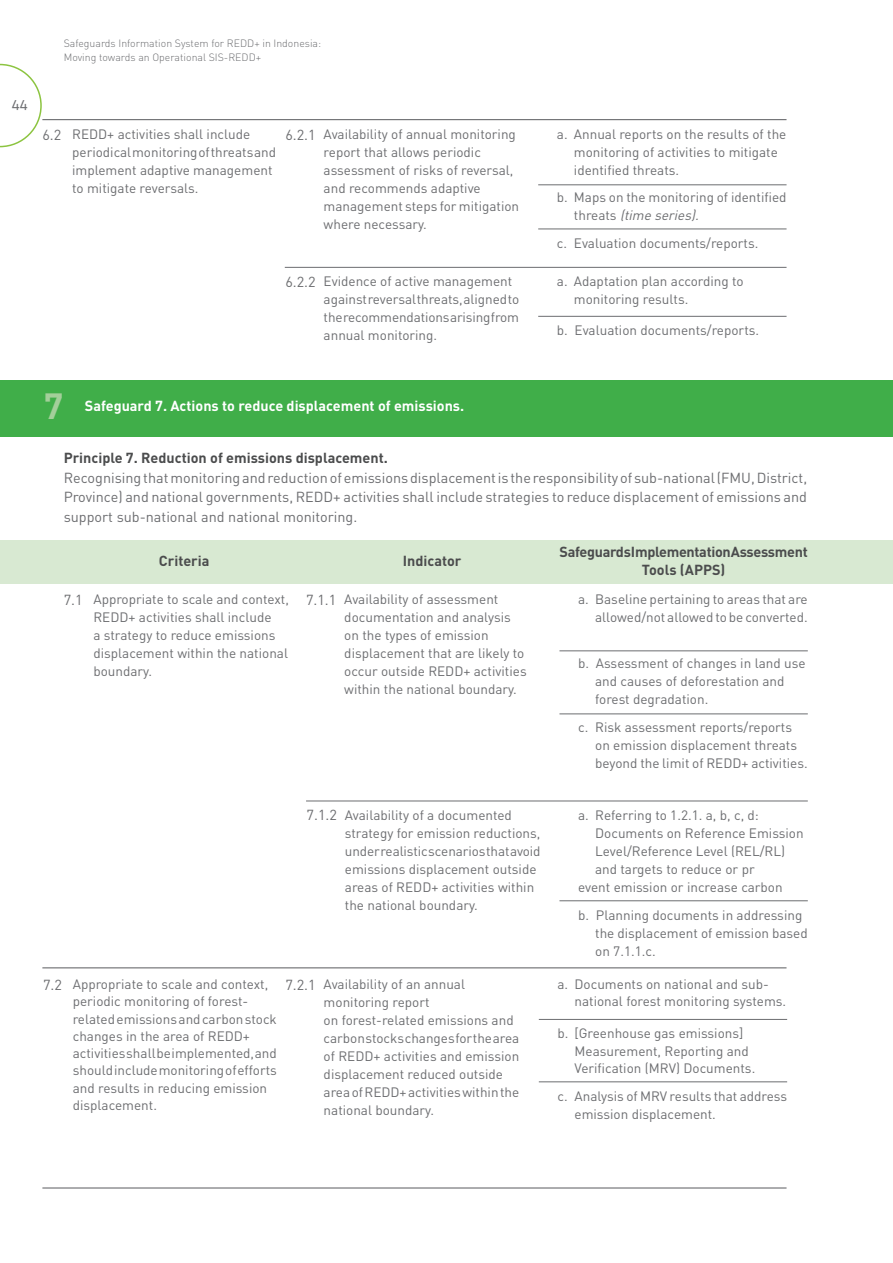
<style>
.page{position:relative;width:893px;height:1263px;background:#fff}
.page>*{position:absolute;margin:0;border:0;box-sizing:border-box;transform-origin:0 0}
.t1{font:700 36px "DIN Pro";color:#a3cf9a}
.t2{font:15px "Titillium Maps 29 L 400 wt";color:#6c6d70}
.t3{font:14.4px/19.5px "DIN Pro";color:#6c6d70;text-align:justify}
.t4{font:700 14.4px "DIN Pro";color:#4b4c4d}
.t5{font:700 14.4px "DIN Pro";color:#fff}
.t6{font:700 14.4px/18px "DIN Pro";letter-spacing:-.02em;color:#4b4c4d;text-align:center}
.t7{font:13.5px/18px "DIN Pro";color:#6c6d70}
.t8{font:300 10.5px/13.5px "DIN Pro";color:#6c6d70}
.s1{font-size:14.4px}
.s2{font-style:italic}
</style>
<div class="page">
<svg style="left:0;top:64px;width:42px;height:83px"></svg>
<hr style="left:42px;top:119px;width:744px;height:1px;background:#6c6d70">
<hr style="left:538px;top:185px;width:248px;height:1px;background:#6c6d70">
<hr style="left:538px;top:316px;width:248px;height:1px;background:#6c6d70">
<hr style="left:538px;top:229px;width:248px;height:1px;background:#6c6d70">
<hr style="left:285px;top:267px;width:501px;height:1px;background:#6c6d70">
<hr style="left:559px;top:900px;width:249px;height:1px;background:#6c6d70">
<hr style="left:306px;top:801px;width:502px;height:1px;background:#6c6d70">
<div style="left:0;top:540px;width:892px;height:44px;background:#d8e9d2"></div>
<div style="left:0;top:380px;width:893px;height:56px;background:#40ae49"></div>
<hr style="left:559px;top:651px;width:249px;height:1px;background:#6c6d70">
<hr style="left:559px;top:714px;width:249px;height:1px;background:#6c6d70">
<hr style="left:539px;top:1019px;width:248px;height:1px;background:#6c6d70">
<hr style="left:539px;top:1081px;width:248px;height:1px;background:#6c6d70">
<hr style="left:42px;top:967px;width:744px;height:1px;background:#6c6d70">
<hr style="left:42px;top:1187px;width:744px;height:1px;background:#6c6d70">
<p class="t2" style="left:12px;top:94px;width:17px">44</p>
<p class="t8" style="left:64px;top:36px;width:259px">Safeguards Information System for REDD+ in Indonesia:<br>Moving towards an Operational SIS-REDD+</p>
<p class="t7" style="left:72px;top:125px;width:206px;text-indent:-30px"><span class="s1">6.2</span> REDD+ activities shall include periodical monitoring of threats and implement adaptive management to mitigate reversals.</p>
<p class="t3" style="left:285px;top:124px;width:32px">6.2.1</p>
<p class="t7" style="left:324px;top:125px;width:197px">Availability of annual monitoring report that allows periodic assessment of risks of reversal, and recommends adaptive management steps for mitigation where necessary.</p>
<p class="t3" style="left:285px;top:271px;width:32px">6.2.2</p>
<p class="t7" style="left:324px;top:272px;width:197px">Evidence of active management against reversal threats, aligned to the recommendations arising from annual monitoring.</p>
<p class="t7" style="left:574px;top:125px;width:214px;text-indent:-17px">a. Annual reports on the results of the monitoring of activities to mitigate identified threats.</p>
<p class="t7" style="left:574px;top:187px;width:214px;text-indent:-17px">b. Maps on the monitoring of identified t h re a t s <span class="s2">(time series).</span></p>
<p class="t7" style="left:557px;top:234px;width:203px">c. Evaluation documents/reports.</p>
<p class="t7" style="left:574px;top:272px;width:171px;text-indent:-17px">a. Adaptation plan according to monitoring results.</p>
<p class="t7" style="left:557px;top:321px;width:204px">b. Evaluation documents/reports.</p>
<h1 class="t1" style="left:44px;top:382px;width:21px">7</h1>
<p class="t5" style="left:85px;top:396px;width:381px">Safeguard 7. Actions to reduce displacement of emissions.</p>
<p class="t4" style="left:64px;top:448px;width:326px">Principle 7. Reduction of emissions displacement.</p>
<p class="t3" style="left:64px;top:467px;width:745px">Recognising that monitoring and reduction of emissions displacement is the responsibility of sub-national (FMU, District, Province) and national governments, REDD+ activities shall include strategies to reduce displacement of emissions and support sub-national and national monitoring.</p>
<p class="t4" style="left:159px;top:551px;width:52px">Criteria</p>
<p class="t4" style="left:403px;top:551px;width:60px">Indicator</p>
<p class="t6" style="left:559px;top:542px;width:250px">Safeguards Implementation Assessment<br>Tools (APPS)</p>
<p class="t7" style="left:93px;top:590px;width:197px">Appropriate to scale and context,<br>REDD+ activities shall include<br>a strategy to reduce emissions displacement within the national boundary.</p>
<p class="t7" style="left:344px;top:589px;width:184px">Availability of assessment documentation and analysis on the types of emission displacement that are likely to occur outside REDD+ activities within the national boundary.</p>
<p class="t7" style="left:578px;top:590px;width:231px;text-align:right">a. Baseline pertaining to areas that are allowed/not allowed to be converted.</p>
<p class="t7" style="left:595px;top:654px;width:212px;text-indent:-17px">b. Assessment of changes in land use and causes of deforestation and forest degradation.</p>
<p class="t7" style="left:595px;top:717px;width:214px;text-indent:-17px">c. Risk assessment reports/reports on emission displacement threats beyond the limit of REDD+ activities.</p>
<p class="t3" style="left:64px;top:589px;width:20px">7.1</p>
<p class="t3" style="left:306px;top:589px;width:32px">7.1.1</p>
<p class="t7" style="left:73px;top:975px;width:206px;line-height:17.2px;text-indent:-30px"><span class="s1">7.2</span> Appropriate to scale and context, periodic monitoring of forest&shy;related emissions and carbon stock changes in the area of REDD+ activities shall be implemented, and should include monitoring of efforts and results in reducing emission displacement.</p>
<p class="t7" style="left:345px;top:805px;width:197px;text-indent:-38px"><span class="s1">7.1.2</span> Availability of a documented strategy for emission reductions, under realistic scenarios that avoid emissions displacement outside areas of REDD+ activities within the national boundary.</p>
<p class="t7" style="left:578px;top:805px;width:182px">a. Referring to 1.2.1. a, b, c, d:</p>
<p class="t7" style="left:595px;top:823px;width:210px">Documents on Reference Emission</p>
<p class="t7" style="left:595px;top:841px;width:191px">Level/Reference Level (REL/RL)</p>
<p class="t7" style="left:595px;top:859px;width:161px">and targets to reduce or pr</p>
<p class="t7" style="left:578px;top:877px;width:206px">event emission or increase carbon</p>
<p class="t7" style="left:595px;top:905px;width:214px;text-indent:-17px">b. Planning documents in addressing the displacement of emission based on 7.1.1.c.</p>
<p class="t7" style="left:324px;top:975px;width:197px;text-indent:-38px"><span class="s1">7.2.1</span> Availability of an annual monitoring report<br>on forest-related emissions and carbon stocks changes for the area of REDD+ activities and emission displacement reduced outside area of REDD+ activities within the national boundary.</p>
<p class="t7" style="left:574px;top:975px;width:213px;line-height:17.2px;text-indent:-17px">a. Documents on national and sub&shy;national forest monitoring systems.</p>
<p class="t7" style="left:574px;top:1024px;width:182px;line-height:17.2px;text-indent:-17px">b. [Greenhouse gas emissions]<br>Measurement, Reporting and<br>Verification (MRV) Documents.</p>
<p class="t7" style="left:574px;top:1087px;width:214px;line-height:17.2px;text-indent:-17px">c. Analysis of MRV results that address emission displacement.</p>
</div>
